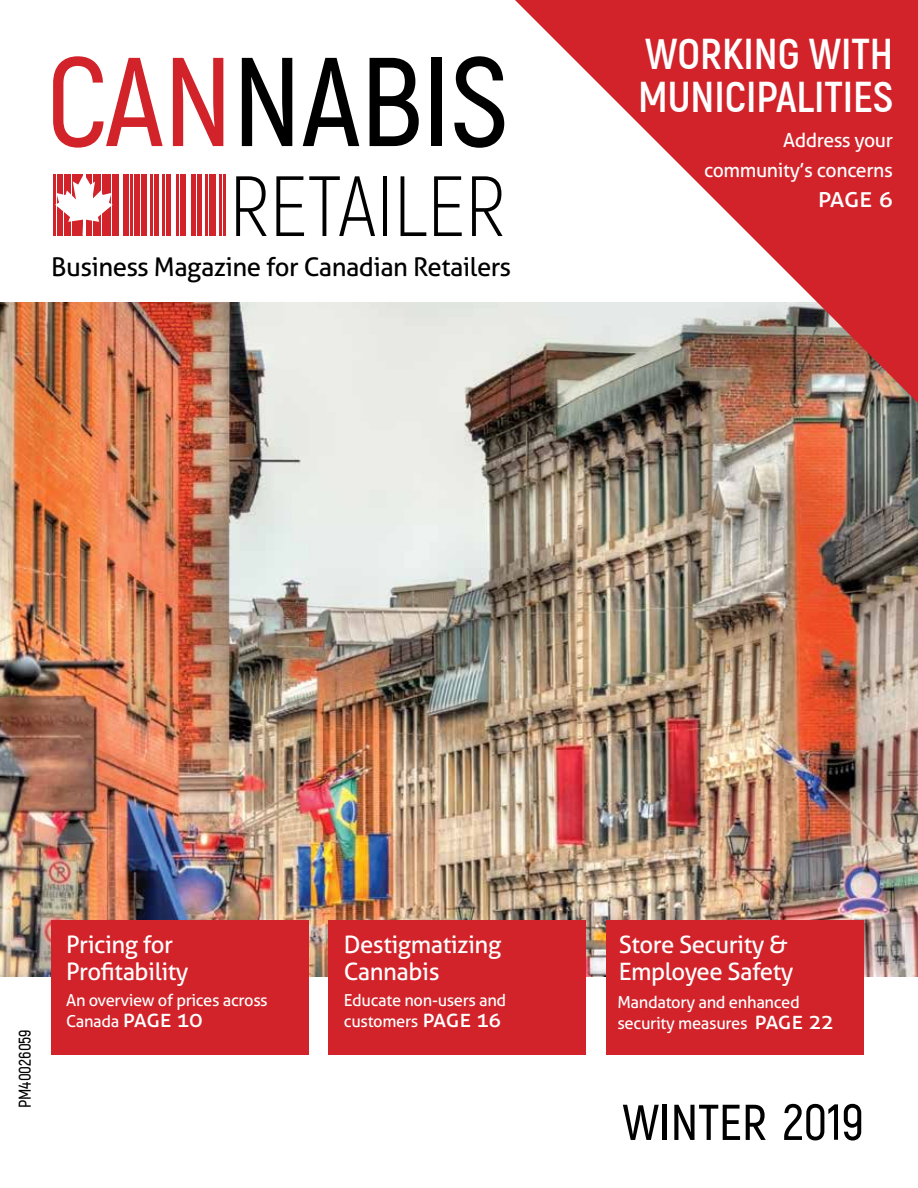
<style>
.page{position:relative;width:918px;height:1188px;background:#fff}
.page>*{position:absolute;margin:0;border:0;box-sizing:border-box;transform-origin:0 0}
.t1{font:600 127.2px "Akrobat";color:#000}
.t2{font:300 86.1px "Akrobat";color:#000}
.t3{font:600 50.85px "Akrobat";color:#000}
.t4{font:700 43.95px/42.9px "Akrobat";color:#fff}
.t5{font:27px "Aller";color:#fff}
.t6{font:25.8px "Aller";letter-spacing:-.02em;color:#000}
.t7{font:24px/27px "Aller";letter-spacing:-.02em;color:#fff}
.t8{font:19.5px/30px "Aller";letter-spacing:-.02em;color:#fff;text-align:right}
.t9{font:600 17.1px "Akrobat";color:#000}
.t10{font:16.65px/21px "Aller";letter-spacing:-.02em;color:#fff}
.t11{font:16.5px/21px "Aller";letter-spacing:-.02em;color:#fff}
.s1{color:#d2232a}
.s2{font-size:24px}
.s3{font-size:51.3px}
</style>
<div class="page">
<img style="left:0;top:302px;width:918px;height:674px">
<hr style="left:54px;top:174px;width:2px;height:62px;background:#d2232a">
<hr style="left:220px;top:174px;width:2px;height:62px;background:#d2232a">
<hr style="left:177px;top:174px;width:2px;height:62px;background:#d2232a">
<hr style="left:134px;top:174px;width:2px;height:62px;background:#d2232a">
<hr style="left:223px;top:174px;width:3px;height:62px;background:#d2232a">
<hr style="left:180px;top:174px;width:2px;height:62px;background:#d2232a">
<hr style="left:138px;top:174px;width:2px;height:62px;background:#d2232a">
<hr style="left:206px;top:174px;width:2px;height:62px;background:#d2232a">
<hr style="left:184px;top:174px;width:2px;height:62px;background:#d2232a">
<hr style="left:151px;top:174px;width:2px;height:62px;background:#d2232a">
<hr style="left:163px;top:174px;width:2px;height:62px;background:#d2232a">
<hr style="left:130px;top:174px;width:2px;height:62px;background:#d2232a">
<div style="left:209px;top:174px;width:7px;height:62px;background:#d2232a"></div>
<div style="left:113px;top:174px;width:6px;height:62px;background:#d2232a"></div>
<div style="left:154px;top:174px;width:5px;height:62px;background:#d2232a"></div>
<div style="left:191px;top:174px;width:5px;height:62px;background:#d2232a"></div>
<hr style="left:197px;top:174px;width:4px;height:62px;background:#d2232a">
<div style="left:166px;top:174px;width:5px;height:62px;background:#d2232a"></div>
<div style="left:123px;top:174px;width:5px;height:62px;background:#d2232a"></div>
<div style="left:142px;top:174px;width:5px;height:62px;background:#d2232a"></div>
<svg style="left:55px;top:174px;width:58px;height:62px"></svg>
<svg style="left:515px;top:0;width:403px;height:403px;fill:#d2232a"></svg>
<div style="left:51px;top:920px;width:257px;height:135px;background:#d2232a"></div>
<div style="left:329px;top:920px;width:257px;height:135px;background:#d2232a"></div>
<div style="left:607px;top:920px;width:257px;height:135px;background:#d2232a"></div>
<h1 class="t1" style="left:46px;top:31px;width:464px"><span class="s1">CAN</span>NABIS</h1>
<h2 class="t2" style="left:229px;top:159px;width:278px">RETAILER</h2>
<p class="t6" style="left:51px;top:251px;width:462px">Business Magazine for Canadian Retailers</p>
<h3 class="t4" style="left:638px;top:33px;width:256px">WORKING WITH<br>MUNICIPALITIES</h3>
<p class="t8" style="left:704px;top:125px;width:190px">Address your community’s concerns</p>
<p class="t5" style="left:818px;top:181px;width:77px">page 6</p>
<p class="t9" style="left:15px;top:1108px;width:80px;rotate:-90deg">PM40026059</p>
<p class="t7" style="left:66px;top:931px;width:124px">Pricing for<br>Profitability</p>
<p class="t7" style="left:619px;top:931px;width:176px">Store Security &amp;<br>Employee Safety</p>
<p class="t11" style="left:344px;top:990px;width:164px">Educate non-users and customers <span class="s2">page 16</span></p>
<p class="t7" style="left:344px;top:931px;width:159px">Destigmatizing<br>Cannabis</p>
<p class="t11" style="left:66px;top:990px;width:203px">An overview of prices across<br>Canada <span class="s2">page 10</span></p>
<p class="t10" style="left:617px;top:992px;width:218px">Mandatory and enhanced security measures <span class="s2">page 22</span></p>
<h3 class="t3" style="left:622px;top:1094px;width:243px">WINTER <span class="s3">2019</span></h3>
</div>
